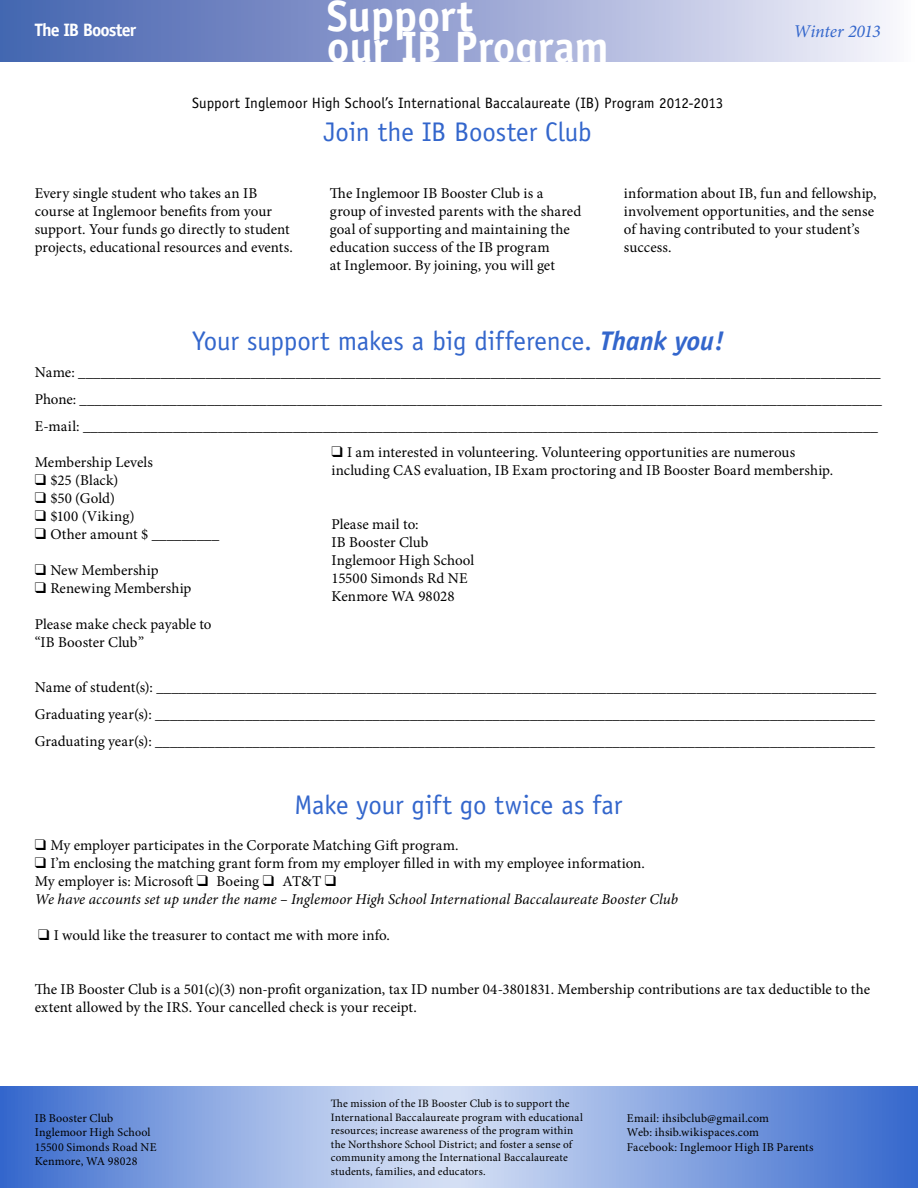
<style>
.page{position:relative;width:918px;height:1188px;background:#fff}
.page>*{position:absolute;margin:0;border:0;box-sizing:border-box;transform-origin:0 0}
.t1{font:700 43.95px "Officina Sans";letter-spacing:-.005em;color:#fff}
.t2{font:27px "Officina Sans";letter-spacing:-.005em;color:#36c}
.t3{font:italic 18px "Minion Pro";letter-spacing:-.01em;color:#36c}
.t4{font:700 18px "Officina Sans";letter-spacing:-.05em;color:#fff}
.t5{font:15px/18px "Minion Pro";color:#000}
.t6{font:15px "Officina Sans";letter-spacing:.005em;color:#000}
.t7{font:15px "Minion Pro";letter-spacing:.02em;color:#000}
.t8{font:12px/14.4px "Minion Pro";letter-spacing:.01em;color:#000}
.t9{font:11.25px/13.6px "Minion Pro";letter-spacing:.015em;color:#000}
.s1{font-weight:700;font-style:italic}
.s2{font-style:italic}
</style>
<div class="page">
<div style="left:0;top:0;width:918px;height:62px;background:linear-gradient(to right,#415ead,#f5f2fb)"></div>
<svg style="left:0;top:1087px;width:918px;height:101px"></svg>
<h1 class="t1" style="left:327px;top:-11px;width:148px">Support</h1>
<p class="t4" style="left:35px;top:19px;width:103px">The IB Booster</p>
<p class="t3" style="left:794px;top:19px;width:89px">Winter 2013</p>
<p class="t3" style="left:785px;top:18px;width:61px">Autumn</p>
<p class="t3" style="left:873px;top:18px;width:10px">2</p>
<h1 class="t1" style="left:327px;top:19px;width:283px">our IB Program</h1>
<p class="t6" style="left:192px;top:95px;width:533px">Support Inglemoor High School’s International Baccalaureate (IB) Program 2012-2013</p>
<h2 class="t2" style="left:324px;top:116px;width:270px">Join the IB Booster Club</h2>
<p class="t5" style="left:35px;top:184px;width:260px">Every single student who takes an IB course at Inglemoor benefits from your support. Your funds go directly to student projects, educational resources and events.</p>
<p class="t5" style="left:330px;top:184px;width:253px">The Inglemoor IB Booster Club is a group of invested parents with the shared goal of supporting and maintaining the education success of the IB program<br>at Inglemoor. By joining, you will get</p>
<p class="t5" style="left:624px;top:184px;width:254px">information about IB, fun and fellowship, involvement opportunities, and the sense of having contributed to your student’s success.</p>
<h2 class="t2" style="left:192px;top:325px;width:533px">Your support makes a big difference. <span class="s1">Thank you!</span></h2>
<p class="t5" style="left:35px;top:358px;width:849px;line-height:27px;text-align:justify">Name: ___________________________________________________________________________________________________________ Phone: ___________________________________________________________________________________________________________ E-mail: __________________________________________________________________________________________________________</p>
<p class="t5" style="left:35px;top:453px;width:120px">Membership Levels</p>
<p class="t5" style="left:35px;top:471px;width:85px">❑ $25 (Black)</p>
<p class="t5" style="left:35px;top:489px;width:82px">❑ $50 (Gold)</p>
<p class="t7" style="left:35px;top:506px;width:101px">❑ $100 (Viking)</p>
<p class="t5" style="left:35px;top:525px;width:186px">❑ Other amount $ _________</p>
<p class="t5" style="left:35px;top:561px;width:125px">❑ New Membership</p>
<p class="t5" style="left:35px;top:579px;width:158px">❑ Renewing Membership</p>
<p class="t5" style="left:35px;top:615px;width:178px">Please make check payable to “IB Booster Club”</p>
<p class="t5" style="left:35px;top:673px;width:843px;line-height:27px;text-align:justify">Name of student(s): ________________________________________________________________________________________________ Graduating year(s): ________________________________________________________________________________________________ Graduating year(s): ________________________________________________________________________________________________</p>
<p class="t5" style="left:331px;top:443px;width:503px">❑ I am interested in volunteering. Volunteering opportunities are numerous including CAS evaluation, IB Exam proctoring and IB Booster Board membership.</p>
<p class="t5" style="left:331px;top:515px;width:144px">Please mail to:<br>IB Booster Club<br>Inglemoor High School<br>15500 Simonds Rd NE<br>Kenmore WA 98028</p>
<h2 class="t2" style="left:294px;top:789px;width:329px">Make your gift go twice as far</h2>
<p class="t5" style="left:35px;top:836px;width:425px">❑ My employer participates in the Corporate Matching Gift program.</p>
<p class="t5" style="left:35px;top:854px;width:645px">❑ I’m enclosing the matching grant form from my employer filled in with my employee information.<br>My employer is: Microsoft ❑ Boeing ❑ AT&amp;T ❑<br><span class="s2">We have accounts set up under the name – Inglemoor High School International Baccalaureate Booster Club</span></p>
<p class="t5" style="left:38px;top:926px;width:353px">❑ I would like the treasurer to contact me with more info.</p>
<p class="t5" style="left:35px;top:980px;width:837px">The IB Booster Club is a 501(c)(3) non-profit organization, tax ID number 04-3801831. Membership contributions are tax deductible to the extent allowed by the IRS. Your cancelled check is your receipt.</p>
<p class="t8" style="left:35px;top:1111px;width:123px">IB Booster Club<br>Inglemoor High School<br>15500 Simonds Road NE<br>Kenmore, WA 98028</p>
<p class="t8" style="left:35px;top:1125px;width:135px">c/o Inglemoor High School</p>
<p class="t9" style="left:331px;top:1097px;width:253px">The mission of the IB Booster Club is to support the International Baccalaureate program with educational resources; increase awareness of the program within the Northshore School District; and foster a sense of community among the International Baccalaureate students, families, and educators.</p>
<p class="t8" style="left:627px;top:1111px;width:188px">Email: ihsibclub@gmail.com<br>Web: ihsib.wikispaces.com<br>Facebook: Inglemoor High IB Parents</p>
</div>
